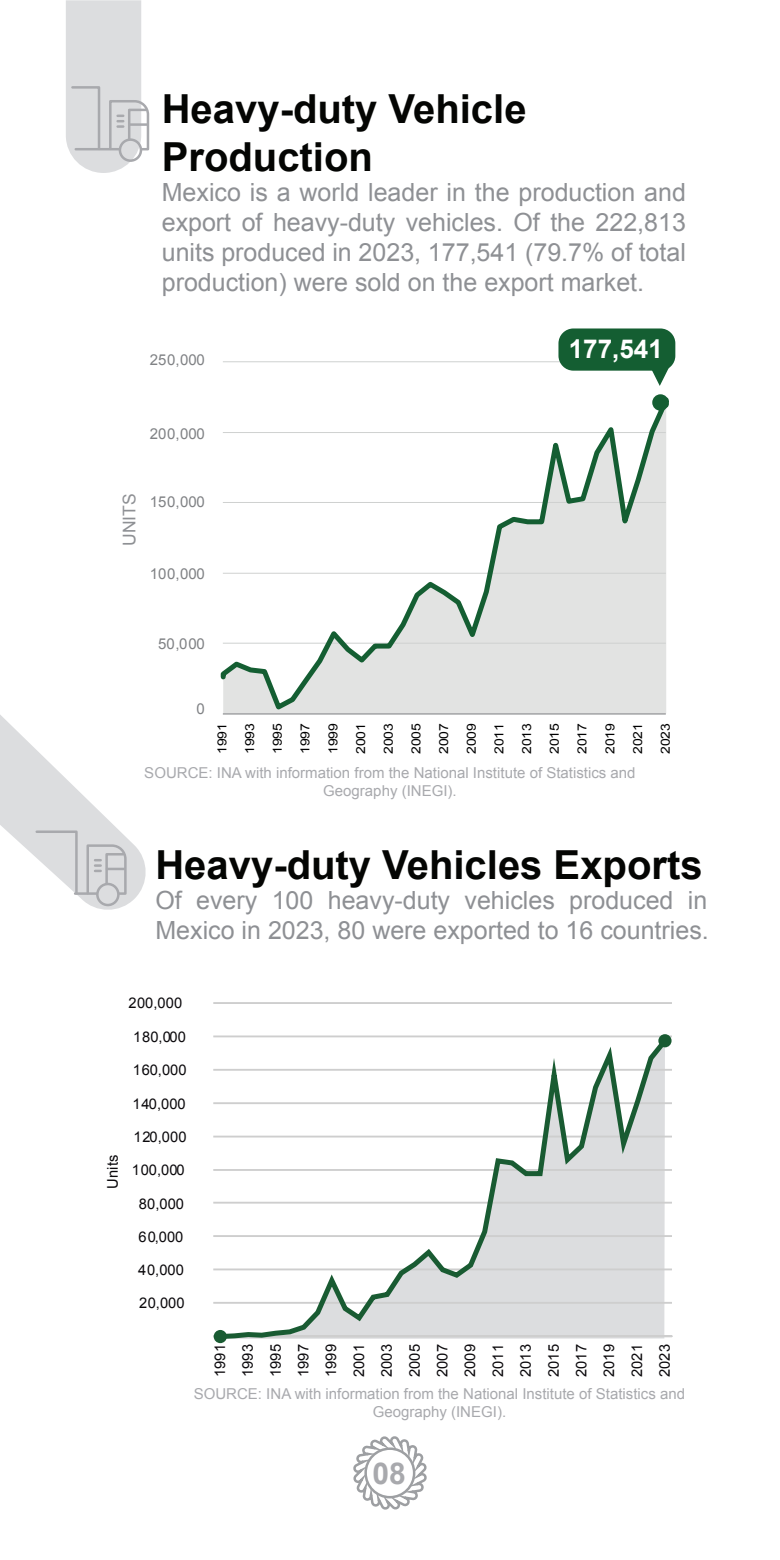
<style>
.page{position:relative;width:780px;height:1560px;background:#fff}
.page>*{position:absolute;margin:0;border:0;box-sizing:border-box;transform-origin:0 0}
.t1{font:700 40px/48px "Arial";color:#040503}
.t2{font:700 30px "Arial";color:#a8a9ad}
.t3{font:700 26px "Arial";color:#fff}
.t4{font:25px/30px "Arial";color:#8e9094}
.t5{font:17.5px "Arial";color:#8e9094}
.t6{font:15px/18px "Arial";color:#a8a9ad;text-align:center}
.t7{font:15px "Arial";letter-spacing:-.005em;color:#808285}
.t8{font:14.75px/27.8px "Arial";letter-spacing:.005em;color:#0b090c;text-align:justify}
.t9{font:12.5px "Arial";letter-spacing:.025em;color:#000001;scale:1.12 1}
</style>
<div class="page">
<svg style="left:353px;top:1436px;width:74px;height:74px"></svg>
<div style="left:364px;top:1447px;width:51px;height:51px;border:2px solid #9d9fa2;border-radius:50%"></div>
<svg style="left:0;top:715px;width:146px;height:195px"></svg>
<hr style="left:213px;top:1301px;width:459px;height:2px;background:#cecece">
<hr style="left:213px;top:1268px;width:459px;height:2px;background:#cecece">
<hr style="left:213px;top:1234px;width:459px;height:2px;background:#cecece">
<hr style="left:213px;top:1201px;width:459px;height:2px;background:#cecece">
<hr style="left:213px;top:1168px;width:459px;height:2px;background:#cecece">
<hr style="left:213px;top:1135px;width:459px;height:2px;background:#cecece">
<hr style="left:213px;top:1102px;width:459px;height:1px;background:#cecece">
<hr style="left:213px;top:1068px;width:459px;height:2px;background:#cecece">
<hr style="left:213px;top:1035px;width:459px;height:2px;background:#cecece">
<hr style="left:213px;top:1002px;width:459px;height:1px;background:#cecece">
<svg style="left:215px;top:1034px;width:457px;height:307px"></svg>
<div style="left:658px;top:1034px;width:13px;height:13px;background:#195b32;border-radius:50%"></div>
<div style="left:214px;top:1329px;width:13px;height:13px;background:#195b32;border-radius:50%"></div>
<svg style="left:66px;top:0;width:84px;height:173px;background:#dcdddf"></svg>
<hr style="left:223px;top:361px;width:442px;height:1px;background:#cfd1d0">
<svg style="left:220px;top:394px;width:449px;height:320px"></svg>
<div style="left:652px;top:394px;width:16px;height:17px;background:#145e32;border-radius:50%"></div>
<div style="left:558px;top:328px;width:117px;height:42px;background:#145e32;border-radius:15px"></div>
<svg style="left:647px;top:366px;width:24px;height:20px"></svg>
<h1 class="t1" style="left:162px;top:86px;width:366px">Heavy-duty Vehicle<br>Production</h1>
<p class="t4" style="left:162px;top:177px;width:525px;text-align:justify">Mexico is a world leader in the production and export of heavy-duty vehicles. Of the 222,813 units produced in 2023, 177,541 (79.7% of total production) were sold on the export market.</p>
<p class="t7" style="left:150px;top:350px;width:56px">250,000</p>
<p class="t3" style="left:568px;top:331px;width:96px">177,541</p>
<p class="t7" style="left:150px;top:424px;width:56px">200,000</p>
<p class="t5" style="left:118px;top:545px;width:54px;rotate:-90deg">UNITS</p>
<p class="t7" style="left:150px;top:492px;width:56px">150,000</p>
<p class="t7" style="left:150px;top:564px;width:56px">100,000</p>
<p class="t7" style="left:158px;top:634px;width:48px">50,000</p>
<p class="t7" style="left:196px;top:699px;width:10px">0</p>
<p class="t9" style="left:214px;top:754px;width:29px;rotate:-90deg">1991</p>
<p class="t9" style="left:242px;top:754px;width:29px;rotate:-90deg">1993</p>
<p class="t9" style="left:269px;top:754px;width:29px;rotate:-90deg">1995</p>
<p class="t9" style="left:297px;top:754px;width:29px;rotate:-90deg">1997</p>
<p class="t9" style="left:325px;top:754px;width:29px;rotate:-90deg">1999</p>
<p class="t9" style="left:352px;top:754px;width:29px;rotate:-90deg">2001</p>
<p class="t9" style="left:380px;top:754px;width:29px;rotate:-90deg">2003</p>
<p class="t9" style="left:408px;top:754px;width:29px;rotate:-90deg">2005</p>
<p class="t9" style="left:435px;top:754px;width:29px;rotate:-90deg">2007</p>
<p class="t9" style="left:463px;top:754px;width:29px;rotate:-90deg">2009</p>
<p class="t9" style="left:491px;top:754px;width:29px;rotate:-90deg">2011</p>
<p class="t9" style="left:518px;top:754px;width:29px;rotate:-90deg">2013</p>
<p class="t9" style="left:546px;top:754px;width:29px;rotate:-90deg">2015</p>
<p class="t9" style="left:574px;top:754px;width:29px;rotate:-90deg">2017</p>
<p class="t9" style="left:601px;top:754px;width:29px;rotate:-90deg">2019</p>
<p class="t9" style="left:629px;top:754px;width:29px;rotate:-90deg">2021</p>
<p class="t9" style="left:657px;top:754px;width:29px;rotate:-90deg">2023</p>
<p class="t6" style="left:144px;top:763px;width:493px">SOURCE: INA with information from the National Institute of Statistics and<br>Geography (INEGI).</p>
<h1 class="t1" style="left:155px;top:842px;width:548px">Heavy-duty Vehicles Exports</h1>
<p class="t4" style="left:155px;top:885px;width:555px">Of every 100 heavy-duty vehicles produced in<br>Mexico in 2023, 80 were exported to 16 countries.</p>
<p class="t8" style="left:128px;top:989px;width:55px">200,000</p>
<p class="t8" style="left:133px;top:1022px;width:54px">180,000</p>
<p class="t8" style="left:133px;top:1056px;width:55px">160,000</p>
<p class="t8" style="left:132px;top:1089px;width:55px">140,000</p>
<p class="t8" style="left:99px;top:1188px;width:35px;rotate:-90deg">Units</p>
<p class="t8" style="left:133px;top:1122px;width:55px">120,000</p>
<p class="t8" style="left:132px;top:1156px;width:54px">100,000</p>
<p class="t8" style="left:139px;top:1189px;width:47px">80,000</p>
<p class="t8" style="left:138px;top:1222px;width:46px">60,000</p>
<p class="t8" style="left:138px;top:1255px;width:47px">40,000</p>
<p class="t8" style="left:139px;top:1288px;width:47px">20,000</p>
<p class="t8" style="left:206px;top:1376px;width:34px;rotate:-90deg">1991<br>1993<br>1995<br>1997<br>1999<br>2001<br>2003<br>2005<br>2007<br>2009<br>2011<br>2013<br>2015<br>2017<br>2019<br>2021<br>2023</p>
<p class="t6" style="left:194px;top:1384px;width:493px">SOURCE: INA with information from the National Institute of Statistics and<br>Geography (INEGI).</p>
<p class="t2" style="left:372px;top:1452px;width:35px">08</p>
</div>
